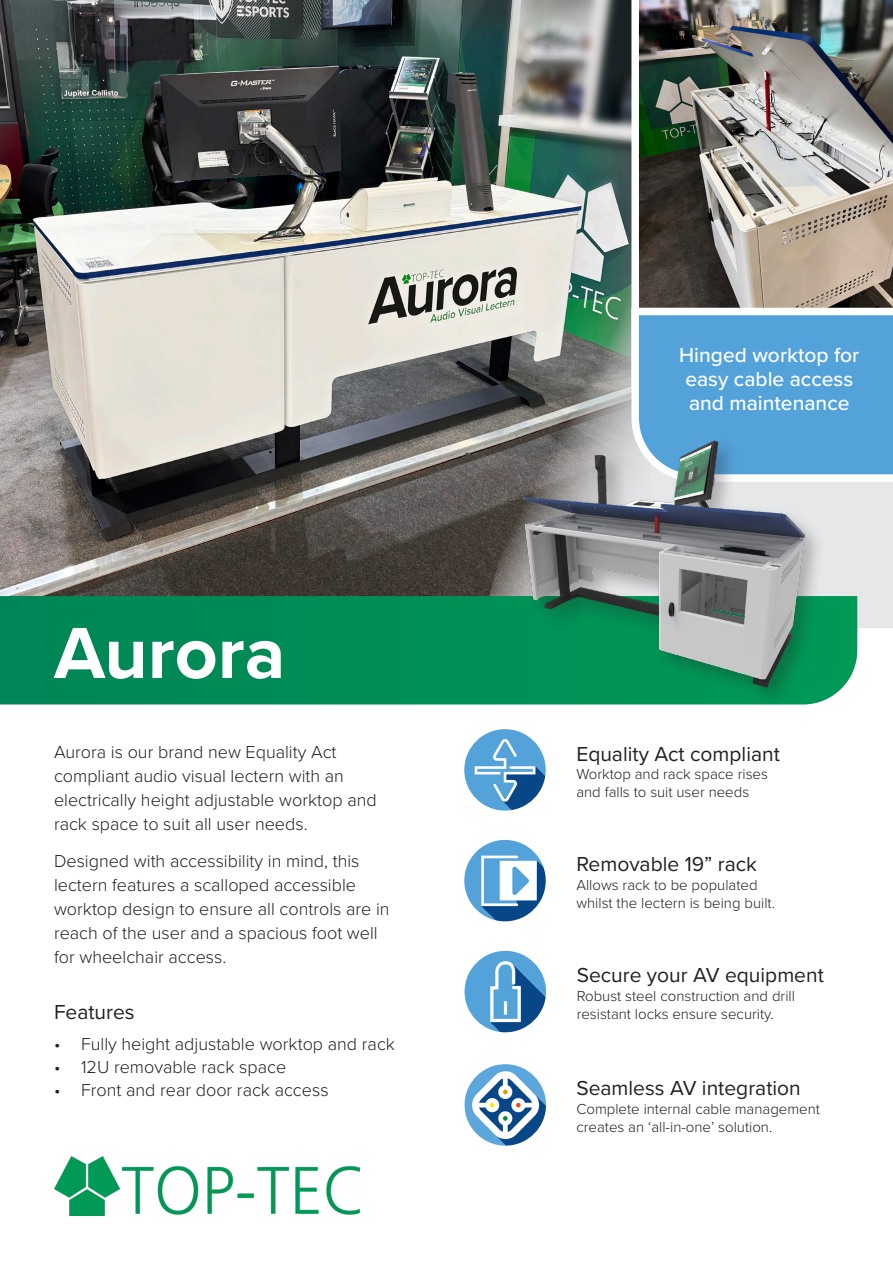
<style>
.page{position:relative;width:893px;height:1263px;background:#fff}
.page>*{position:absolute;margin:0;border:0;box-sizing:border-box;transform-origin:0 0}
.t1{font:700 75px "Proxima Nova";color:#fff}
.Body_Style{font:21px "Proxima Nova";color:#231f20}
.t2{font:500 21px/24px "Proxima Nova";color:#fff}
.FRONT_PAGE_BODY_TEXT{font:21px "Proxima Nova";color:#231f20}
.t3{font:300 18px/24px "Proxima Nova";color:#231f20}
.Body_Style-2{font:300 15px/18px "Proxima Nova";color:#231f20}
</style>
<div class="page">
<img style="left:0;top:0;width:628px;height:596px">
<svg style="left:480px;top:260px;width:413px;height:368px;background:#99a39c"></svg>
<div style="left:0;top:596px;width:857px;height:108px;background:#008b56"></div>
<img style="left:464px;top:840px;width:82px;height:81px;border-radius:41px">
<img style="left:465px;top:1064px;width:81px;height:82px;border-radius:41px">
<img style="left:464px;top:729px;width:82px;height:82px;border-radius:41px">
<img style="left:54px;top:1157px;width:305px;height:58px">
<img style="left:628px;top:0;width:265px;height:304px">
<svg style="left:628px;top:304px;width:265px;height:181px;background:#64a9d9"></svg>
<div style="left:519px;top:436px;width:307px;height:273px;background:#231f20;opacity:.3"></div>
<img style="left:465px;top:423px;width:383px;height:271px">
<img style="left:465px;top:951px;width:81px;height:81px;border-radius:41px">
<p class="t1" style="left:54px;top:597px;width:233px">Aurora</p>
<p class="t2" style="left:679px;top:342px;width:182px">Hinged worktop for easy cable access and maintenance</p>
<p class="t3" style="left:54px;top:739px;width:284px">Aurora is our brand new Equality Act</p>
<p class="Body_Style" style="left:576px;top:738px;width:205px">Equality Act compliant</p>
<p class="t3" style="left:54px;top:763px;width:324px">compliant audio visual lectern with an electrically height adjustable worktop and rack space to suit all user needs.</p>
<p class="t3" style="left:54px;top:848px;width:337px">Designed with accessibility in mind, this lectern features a scalloped accessible worktop design to ensure all controls are in reach of the user and a spacious foot well for wheelchair access.</p>
<p class="Body_Style-2" style="left:576px;top:764px;width:193px">Worktop and rack space rises and falls to suit user needs</p>
<p class="Body_Style" style="left:576px;top:848px;width:182px">Removable 19” rack</p>
<p class="Body_Style-2" style="left:576px;top:875px;width:200px">Allows rack to be populated whilst the lectern is being built.</p>
<p class="FRONT_PAGE_BODY_TEXT" style="left:54px;top:996px;width:82px">Features</p>
<p class="t3" style="left:54px;top:1031px;width:342px">• Fully height adjustable worktop and rack</p>
<p class="t3" style="left:54px;top:1054px;width:234px">• 12U removable rack space</p>
<p class="t3" style="left:54px;top:1077px;width:276px">• Front and rear door rack access</p>
<p class="Body_Style" style="left:577px;top:959px;width:249px">Secure your AV equipment</p>
<p class="Body_Style-2" style="left:577px;top:986px;width:220px">Robust steel construction and drill resistant locks ensure security.</p>
<p class="Body_Style" style="left:576px;top:1072px;width:226px">Seamless AV integration</p>
<p class="Body_Style-2" style="left:576px;top:1099px;width:245px">Complete internal cable management creates an ‘all-in-one’ solution.</p>
</div>
